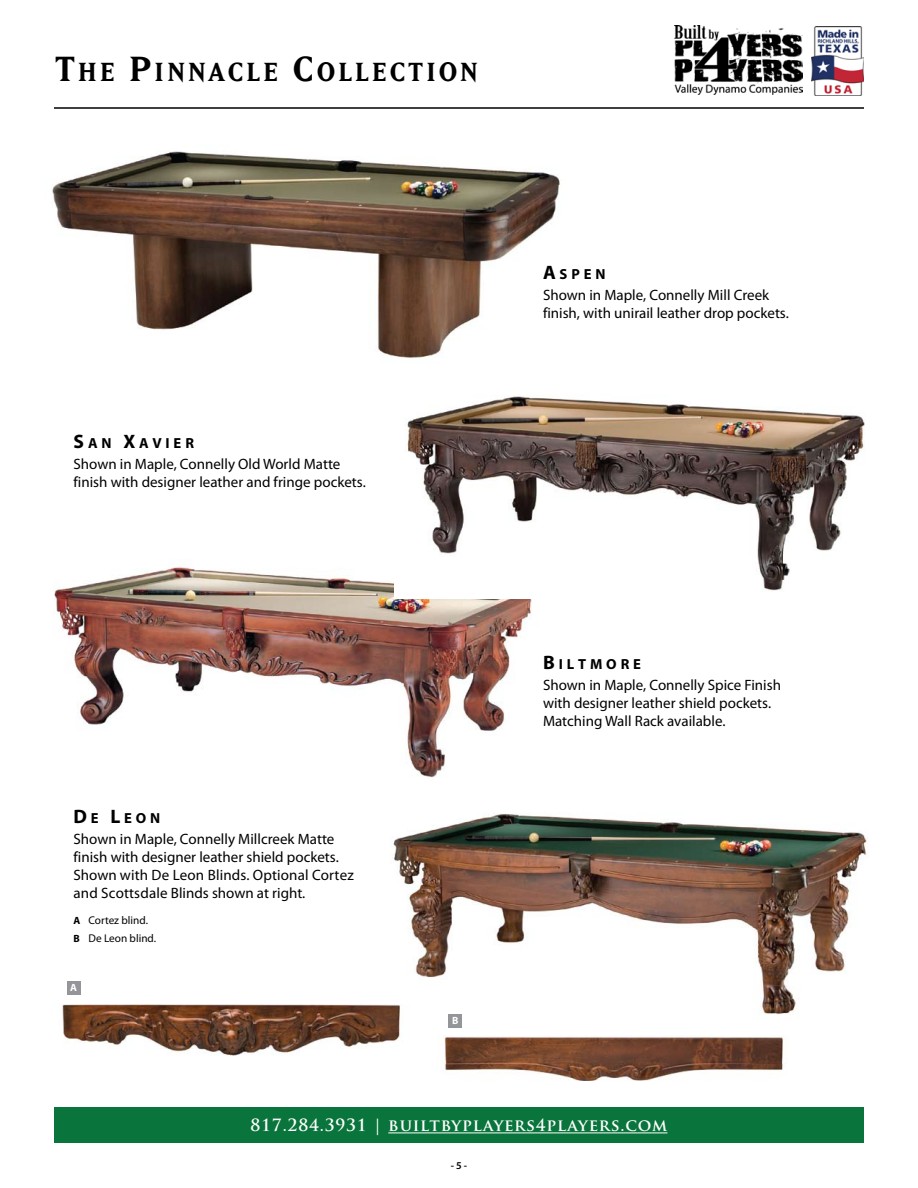
<style>
.page{position:relative;width:918px;height:1188px;background:#fff}
.page>*{position:absolute;margin:0;border:0;box-sizing:border-box;transform-origin:0 0}
.t1{font:25.8px "Matrix II Bold";letter-spacing:.135em;color:#000}
.t2{font:700 16.5px "Trajan Pro";letter-spacing:.05em;color:#fff}
.t3{font:15px/18px "Myriad Pro";color:#000}
.t4{font:700 14.7px "Myriad Pro";letter-spacing:.265em;color:#000}
.t5{font:11.25px/18px "Myriad Pro";color:#000}
.t6{font:600 10.5px "Myriad Pro";color:#000}
.t7{font:700 10.5px "Myriad Pro";color:#fff}
.s1{font-size:34.5px}
.s2{font-size:19.5px}
.s3{font-weight:700;font-size:10.5px}
</style>
<div class="page">
<img style="left:54px;top:566px;width:478px;height:212px">
<img style="left:395px;top:396px;width:470px;height:203px">
<img style="left:387px;top:814px;width:480px;height:206px">
<img style="left:444px;top:1036px;width:339px;height:45px">
<div style="left:449px;top:1014px;width:13px;height:13px;background:#939598"></div>
<img style="left:62px;top:1005px;width:348px;height:50px">
<div style="left:67px;top:982px;width:13px;height:13px;background:#939598"></div>
<hr style="left:54px;top:107px;width:810px;height:2px;background:#000">
<img style="left:52px;top:151px;width:508px;height:208px">
<div style="left:54px;top:1107px;width:810px;height:36px;background:#09743b"></div>
<hr style="left:388px;top:1132px;width:279px;height:1px;background:#fff">
<img style="left:674px;top:26px;width:128px;height:68px">
<img style="left:811px;top:27px;width:53px;height:69px">
<h1 class="t1" style="left:56px;top:56px;width:424px"><span class="s1">T</span>HE <span class="s1">P</span>INNACLE <span class="s1">C</span>OLLECTION</h1>
<p class="t4" style="left:74px;top:434px;width:122px"><span class="s2">S</span>AN <span class="s2">X</span>AVIER</p>
<p class="t3" style="left:74px;top:455px;width:294px">Shown in Maple, Connelly Old World Matte finish with designer leather and fringe pockets.</p>
<p class="t4" style="left:74px;top:809px;width:88px"><span class="s2">D</span>E <span class="s2">L</span>EON</p>
<p class="t3" style="left:74px;top:830px;width:282px">Shown in Maple, Connelly Millcreek Matte finish with designer leather shield pockets.<br>Shown with De Leon Blinds. Optional Cortez and Scottsdale Blinds shown at right.</p>
<p class="t5" style="left:74px;top:911px;width:84px"><span class="s3">A</span> Cortez blind.<br><span class="s3">B</span> De Leon blind.</p>
<p class="t7" style="left:70px;top:981px;width:8px">A</p>
<p class="t4" style="left:543px;top:264px;width:64px"><span class="s2">A</span>SPEN</p>
<p class="t3" style="left:543px;top:285px;width:247px">Shown in Maple, Connelly Mill Creek finish, with unirail leather drop pockets.</p>
<p class="t4" style="left:543px;top:654px;width:99px"><span class="s2">B</span>ILTMORE</p>
<p class="t3" style="left:543px;top:675px;width:240px">Shown in Maple, Connelly Spice Finish with designer leather shield pockets.<br>Matching Wall Rack available.</p>
<p class="t7" style="left:452px;top:1013px;width:8px">B</p>
<p class="t2" style="left:251px;top:1115px;width:418px">817.284.3931 | BUILTBYPLAYERS4PLAYERS.COM</p>
<p class="t6" style="left:451px;top:1159px;width:18px">-5-</p>
</div>
